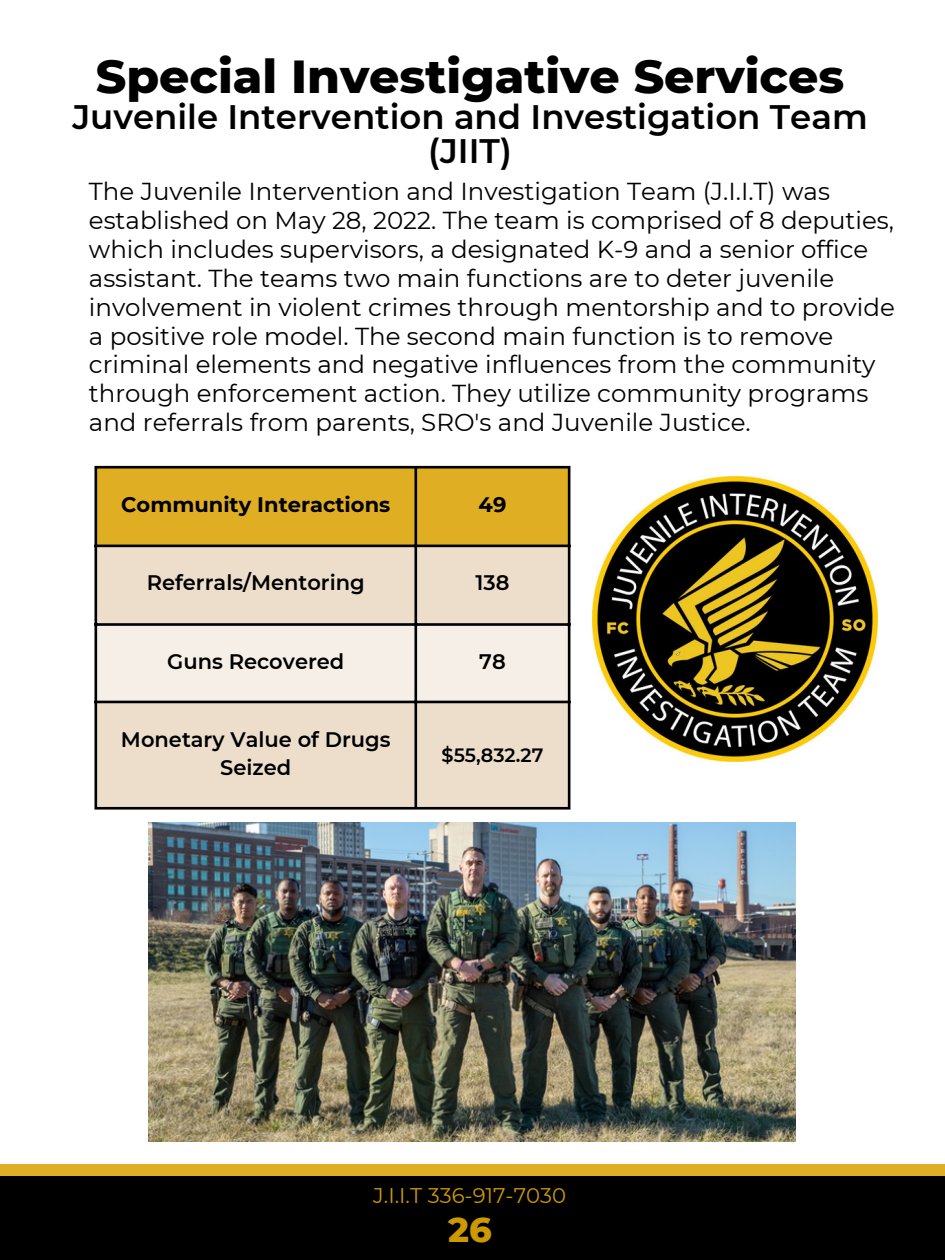
<style>
.page{position:relative;width:945px;height:1260px;background:#fff}
.page>*{position:absolute;margin:0;border:0;box-sizing:border-box;transform-origin:0 0}
.t1{font:800 47.25px "Montserrat";color:#000}
.t2{font:800 35px "Montserrat";color:#c90}
.t3{font:600 33.95px/34.1px "Montserrat";color:#000;text-align:center}
.t4{font:24.5px/28.9px "Montserrat";color:#000}
.t5{font:21.18px "Montserrat";color:#c90}
.t6{font:600 21px/28.9px "Montserrat";color:#000;text-align:center}
.t7{font:700 21px "Montserrat";color:#000}
.t8{font:600 19.25px "Montserrat";color:#000}
</style>
<div class="page">
<div style="left:0;top:1176px;width:945px;height:84px;background:#000"></div>
<div style="left:0;top:1164px;width:945px;height:12px;background:#dfae23"></div>
<img style="left:592px;top:476px;width:285px;height:285px">
<div style="left:97px;top:469px;width:471px;height:76px;background:#dfae23"></div>
<div style="left:97px;top:547px;width:471px;height:260px;background:#ecdecb"></div>
<div style="left:97px;top:626px;width:471px;height:75px;background:#f6efe7"></div>
<hr style="left:94px;top:469px;width:3px;height:338px;background:#000">
<hr style="left:414px;top:469px;width:3px;height:338px;background:#000">
<hr style="left:568px;top:469px;width:2px;height:338px;background:#000">
<hr style="left:94px;top:466px;width:476px;height:3px;background:#000">
<hr style="left:94px;top:545px;width:476px;height:2px;background:#000">
<hr style="left:94px;top:623px;width:476px;height:3px;background:#000">
<hr style="left:94px;top:701px;width:476px;height:2px;background:#000">
<hr style="left:94px;top:807px;width:476px;height:3px;background:#000">
<img style="left:149px;top:823px;width:647px;height:319px">
<p class="t1" style="left:96px;top:48px;width:750px">Special Investigative Services</p>
<p class="t3" style="left:72px;top:100px;width:797px">Juvenile Intervention and Investigation Team (JIIT)</p>
<p class="t4" style="left:89px;top:177px;width:807px">The Juvenile Intervention and Investigation Team (J.I.I.T) was established on May 28, 2022. The team is comprised of 8 deputies, which includes supervisors, a designated K-9 and a senior office assistant. The teams two main functions are to deter juvenile involvement in violent crimes through mentorship and to provide a positive role model. The second main function is to remove criminal elements and negative influences from the community through enforcement action. They utilize community programs and referrals from parents, SRO's and Juvenile Justice.</p>
<p class="t7" style="left:121px;top:492px;width:271px">Community Interactions</p>
<p class="t7" style="left:479px;top:492px;width:29px">49</p>
<p class="t6" style="left:147px;top:569px;width:220px">Referrals/Mentoring</p>
<p class="t6" style="left:476px;top:569px;width:35px">138</p>
<p class="t6" style="left:167px;top:647px;width:179px">Guns Recovered</p>
<p class="t6" style="left:479px;top:647px;width:28px">78</p>
<p class="t6" style="left:121px;top:725px;width:271px">Monetary Value of Drugs<br>Seized</p>
<p class="t8" style="left:442px;top:744px;width:103px">$55,832.27</p>
<p class="t5" style="left:373px;top:1182px;width:194px">J.I.I.T 336-917-7030</p>
<p class="t2" style="left:448px;top:1208px;width:45px">26</p>
</div>
